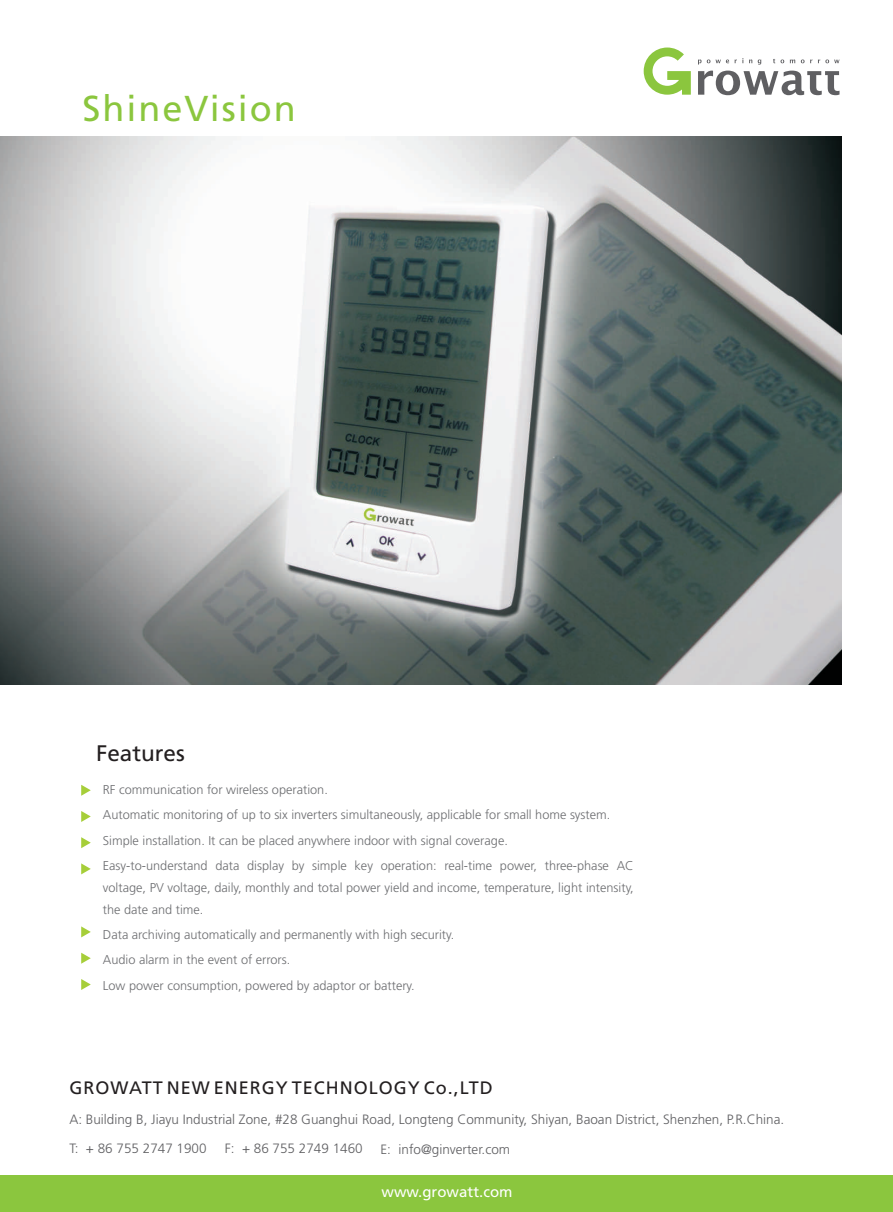
<style>
.page{position:relative;width:893px;height:1212px;background:#fff}
.page>*{position:absolute;margin:0;border:0;box-sizing:border-box;transform-origin:0 0}
.t1{font:36px "True Frutiger Roman";letter-spacing:.055em;color:#8bc63e}
.t2{font:22.5px "True Frutiger Roman";color:#231f20}
.t3{font:18px "True Frutiger Roman";letter-spacing:.055em;color:#231f20}
.t4{font:15px "True Frutiger Roman";color:#fff}
.t5{font:300 13.5px/29.2px "True Frutiger";color:#5f5f62}
.t6{font:300 12.75px/25.2px "True Frutiger";color:#6c6d70}
</style>
<div class="page">
<svg style="left:698px;top:60px;width:3px;height:5px"></svg>
<svg style="left:707px;top:60px;width:22px;height:3px"></svg>
<svg style="left:758px;top:60px;width:3px;height:5px"></svg>
<svg style="left:773px;top:59px;width:11px;height:4px"></svg>
<svg style="left:801px;top:60px;width:11px;height:3px"></svg>
<svg style="left:818px;top:60px;width:21px;height:3px"></svg>
<svg style="left:698px;top:71px;width:141px;height:24px"></svg>
<svg style="left:644px;top:48px;width:47px;height:47px"></svg>
<img style="left:0;top:137px;width:842px;height:547px">
<svg style="left:81px;top:785px;width:10px;height:11px"></svg>
<svg style="left:81px;top:811px;width:10px;height:11px"></svg>
<svg style="left:81px;top:953px;width:10px;height:11px"></svg>
<svg style="left:81px;top:837px;width:10px;height:11px"></svg>
<svg style="left:81px;top:863px;width:10px;height:11px"></svg>
<svg style="left:81px;top:926px;width:10px;height:11px"></svg>
<svg style="left:81px;top:979px;width:10px;height:11px"></svg>
<div style="left:0;top:1175px;width:893px;height:37px;background:#8bc63e"></div>
<h1 class="t1" style="left:83px;top:87px;width:215px">ShineVision</h1>
<h2 class="t2" style="left:96px;top:740px;width:90px">Features</h2>
<p class="t6" style="left:103px;top:777px;width:532px">RF communication for wireless operation.<br>Automatic monitoring of up to six inverters simultaneously, applicable for small home system.<br>Simple installation. It can be placed anywhere indoor with signal coverage.<br>Easy-to-understand data display by simple key operation: real-time power, three-phase AC</p>
<p class="t6" style="left:103px;top:876px;width:532px;line-height:22.2px">voltage, PV voltage, daily, monthly and total power yield and income, temperature, light intensity, the date and time.</p>
<p class="t6" style="left:103px;top:922px;width:353px">Data archiving automatically and permanently with high security.<br>Audio alarm in the event of errors.<br>Low power consumption, powered by adaptor or battery.</p>
<h3 class="t3" style="left:69px;top:1077px;width:425px">GROWATT NEW ENERGY TECHNOLOGY Co.,LTD</h3>
<p class="t5" style="left:69px;top:1105px;width:716px">A: Building B, Jiayu Industrial Zone, #28 Guanghui Road, Longteng Community, Shiyan, Baoan District, Shenzhen, P.R.China.<br>T: + 86 755 2747 1900</p>
<p class="t5" style="left:225px;top:1134px;width:139px">F: + 86 755 2749 1460</p>
<p class="t5" style="left:380px;top:1135px;width:131px">E: info@ginverter.com</p>
<p class="t4" style="left:382px;top:1183px;width:132px">www.growatt.com</p>
</div>
